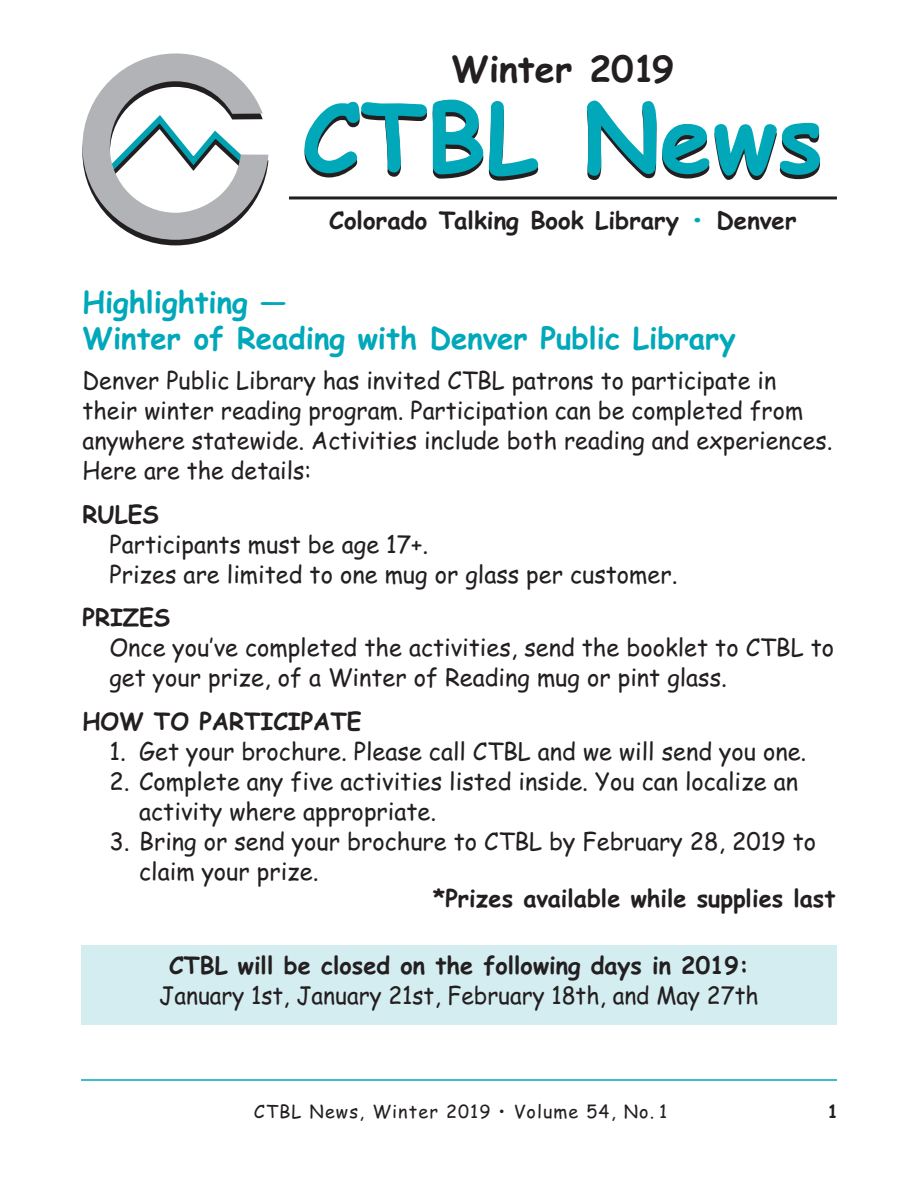
<style>
.page{position:relative;width:918px;height:1188px;background:#fff}
.page>*{position:absolute;margin:0;border:0;box-sizing:border-box;transform-origin:0 0}
.t1{font:700 94.5px "Comic Sans MS";color:#00a8b9}
.t2{font:700 36px "Comic Sans MS";color:#231f20}
.t3{font:700 30px/36px "Comic Sans MS";color:#00a8b9}
.t4{font:24px/30px "Comic Sans MS";color:#231f20}
.t5{font:700 24px "Comic Sans MS";color:#231f20}
.t6{font:24px "Comic Sans MS";color:#231f20;scale:.95 1}
.t7{font:18px "Comic Sans MS";letter-spacing:.06em;color:#231f20}
.t8{font:700 18px "Comic Sans MS";color:#231f20}
.s1{color:#00a8b9}
</style>
<div class="page">
<hr style="left:81px;top:1079px;width:756px;height:2px;background:#00a8b9">
<svg style="left:82px;top:53px;width:186px;height:192px"></svg>
<hr style="left:289px;top:196px;width:548px;height:3px;background:#231f20">
<div style="left:81px;top:946px;width:756px;height:79px;background:#d4edf1"></div>
<h2 class="t2" style="left:452px;top:49px;width:224px">Winter 2019</h2>
<h1 class="t1" style="left:302px;top:84px;width:523px">CTBL News</h1>
<p class="t5" style="left:329px;top:207px;width:469px">Colorado Talking Book Library <span class="s1">•</span> Denver</p>
<p class="t3" style="left:83px;top:284px;width:655px">Highlighting —<br>Winter of Reading with Denver Public Library</p>
<p class="t4" style="left:82px;top:366px;width:752px">Denver Public Library has invited CTBL patrons to participate in their winter reading program. Participation can be completed from anywhere statewide. Activities include both reading and experiences.<br>Here are the details:</p>
<p class="t5" style="left:83px;top:501px;width:78px">RULES</p>
<p class="t4" style="left:110px;top:530px;width:570px">Participants must be age 17+.<br>Prizes are limited to one mug or glass per customer.</p>
<p class="t5" style="left:83px;top:604px;width:89px">PRIZES</p>
<p class="t4" style="left:110px;top:633px;width:726px">Once you’ve completed the activities, send the booklet to CTBL to get your prize, of a Winter of Reading mug or pint glass.</p>
<p class="t5" style="left:83px;top:708px;width:281px">HOW TO PARTICIPATE</p>
<p class="t4" style="left:110px;top:737px;width:698px">1. Get your brochure. Please call CTBL and we will send you one.</p>
<p class="t4" style="left:139px;top:767px;width:660px;text-indent:-30px">2. Complete any five activities listed inside. You can localize an activity where appropriate.</p>
<p class="t4" style="left:139px;top:827px;width:678px;text-indent:-30px">3. Bring or send your brochure to CTBL by February 28, 2019 to claim your prize.</p>
<p class="t5" style="left:433px;top:885px;width:404px">*Prizes available while supplies last</p>
<p class="t5" style="left:169px;top:952px;width:581px">CTBL will be closed on the following days in 2019:</p>
<p class="t6" style="left:159px;top:982px;width:632px">January 1st, January 21st, February 18th, and May 27th</p>
<p class="t7" style="left:254px;top:1102px;width:415px">CTBL News, Winter 2019 • Volume 54, No. 1</p>
<p class="t8" style="left:828px;top:1102px;width:12px">1</p>
</div>
